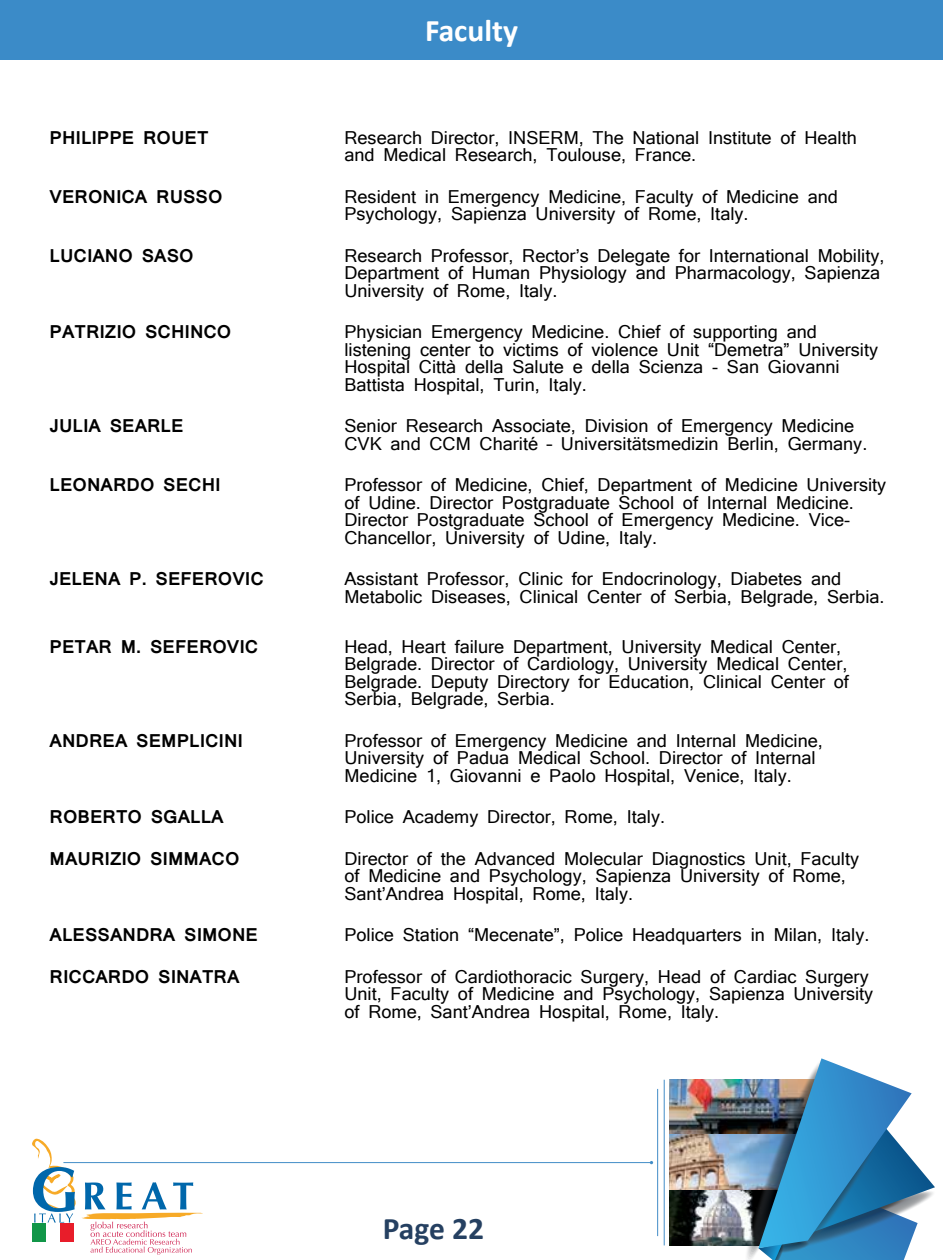
<style>
.page{position:relative;width:943px;height:1260px;background:#fff}
.page>*{position:absolute;margin:0;border:0;box-sizing:border-box;transform-origin:0 0}
.t1{font:700 31.5px "Calibri";color:#fff}
.t2{font:700 31.5px "Calibri";letter-spacing:-.005em;color:#254061}
.t3{font:17.5px/17.5px "Mangal";color:#000}
.t4{font:700 17.5px "Mangal";color:#000}
</style>
<div class="page">
<div style="left:0;top:0;width:943px;height:60px;background:#3b8bc8"></div>
<hr style="left:63px;top:1162px;width:588px;height:1px;background:#428dc7">
<img style="left:669px;top:1080px;width:75px;height:55px">
<img style="left:669px;top:1135px;width:75px;height:55px">
<img style="left:669px;top:1190px;width:75px;height:55px">
<hr style="left:663px;top:1080px;width:1px;height:165px;background:#428dc7">
<hr style="left:657px;top:1089px;width:1px;height:147px;background:#428dc7">
<img style="left:744px;top:1058px;width:191px;height:202px">
<svg style="left:32px;top:1138px;width:172px;height:117px"></svg>
<h1 class="t1" style="left:425px;top:11px;width:94px">Faculty</h1>
<p class="t4" style="left:50px;top:121px;width:160px">PHILIPPE ROUET</p>
<p class="t3" style="left:344px;top:129px;width:514px">Research Director, INSERM, The National Institute of Health and Medical Research, Toulouse, France.</p>
<p class="t4" style="left:50px;top:180px;width:174px">VERONICA RUSSO</p>
<p class="t3" style="left:344px;top:188px;width:495px">Resident in Emergency Medicine, Faculty of Medicine and<br>Psychology, Sapienza University of Rome, Italy.</p>
<p class="t4" style="left:50px;top:239px;width:145px">LUCIANO SASO</p>
<p class="t3" style="left:344px;top:247px;width:541px">Research Professor, Rector’s Delegate for International Mobility,<br>Department of Human Physiology and Pharmacology, Sapienza<br>University of Rome, Italy.</p>
<p class="t4" style="left:50px;top:316px;width:183px">PATRIZIO SCHINCO</p>
<p class="t3" style="left:344px;top:324px;width:535px">Physician Emergency Medicine. Chief of supporting and listening center to victims of violence Unit “Demetra” University Hospital Città della Salute e della Scienza - San Giovanni Battista Hospital, Turin, Italy.</p>
<p class="t4" style="left:50px;top:410px;width:135px">JULIA SEARLE</p>
<p class="t3" style="left:344px;top:418px;width:524px">Senior Research Associate, Division of Emergency Medicine<br>CVK and CCM Charité – Universitätsmedizin Berlin, Germany.</p>
<p class="t4" style="left:50px;top:469px;width:172px">LEONARDO SECHI</p>
<p class="t3" style="left:344px;top:477px;width:543px">Professor of Medicine, Chief, Department of Medicine University of Udine. Director Postgraduate School of Internal Medicine.<br>Director Postgraduate School of Emergency Medicine. Vice-Chancellor, University of Udine, Italy.</p>
<p class="t4" style="left:50px;top:563px;width:216px">JELENA P. SEFEROVIC</p>
<p class="t3" style="left:344px;top:571px;width:541px">Assistant Professor, Clinic for Endocrinology, Diabetes and<br>Metabolic Diseases, Clinical Center of Serbia, Belgrade, Serbia.</p>
<p class="t4" style="left:50px;top:630px;width:210px">PETAR M. SEFEROVIC</p>
<p class="t3" style="left:344px;top:638px;width:506px">Head, Heart failure Department, University Medical Center, Belgrade. Director of Cardiology, University Medical Center, Belgrade. Deputy Directory for Education, Clinical Center of Serbia, Belgrade, Serbia.</p>
<p class="t4" style="left:50px;top:724px;width:195px">ANDREA SEMPLICINI</p>
<p class="t3" style="left:344px;top:732px;width:480px">Professor of Emergency Medicine and Internal Medicine,<br>University of Padua Medical School. Director of Internal<br>Medicine 1, Giovanni e Paolo Hospital, Venice, Italy.</p>
<p class="t4" style="left:50px;top:801px;width:175px">ROBERTO SGALLA</p>
<p class="t3" style="left:344px;top:808px;width:322px">Police Academy Director, Rome, Italy.</p>
<p class="t4" style="left:50px;top:842px;width:191px">MAURIZIO SIMMACO</p>
<p class="t3" style="left:344px;top:850px;width:516px">Director of the Advanced Molecular Diagnostics Unit, Faculty of Medicine and Psychology, Sapienza University of Rome,<br>Sant’Andrea Hospital, Rome, Italy.</p>
<p class="t4" style="left:50px;top:919px;width:210px">ALESSANDRA SIMONE</p>
<p class="t3" style="left:344px;top:926px;width:526px">Police Station “Mecenate”, Police Headquarters in Milan, Italy.</p>
<p class="t4" style="left:50px;top:960px;width:191px">RICCARDO SINATRA</p>
<p class="t3" style="left:344px;top:968px;width:530px">Professor of Cardiothoracic Surgery, Head of Cardiac Surgery<br>Unit, Faculty of Medicine and Psychology, Sapienza University of Rome, Sant’Andrea Hospital, Rome, Italy.</p>
<h1 class="t2" style="left:383px;top:1208px;width:103px">Page 22</h1>
</div>
